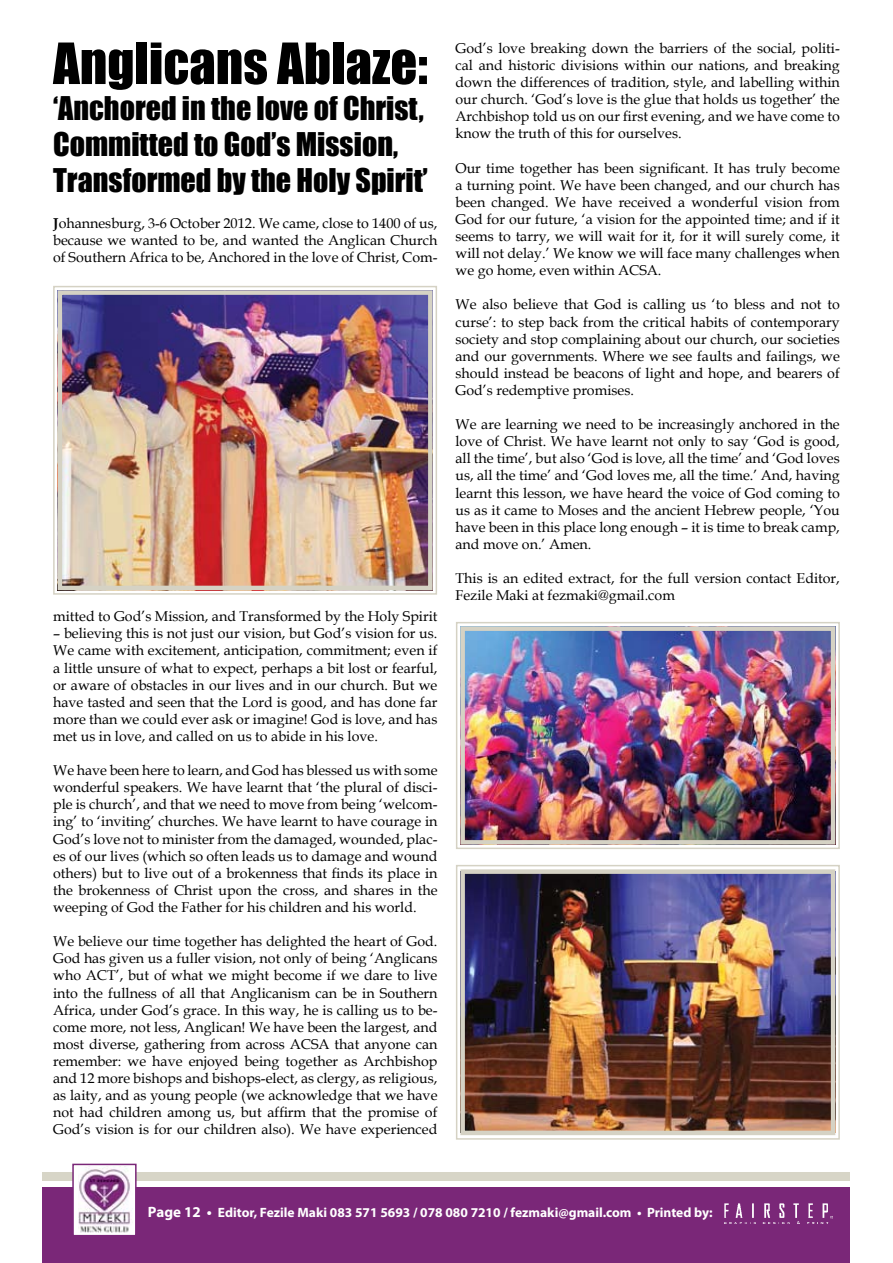
<style>
.page{position:relative;width:893px;height:1263px;background:#fff}
.page>*{position:absolute;margin:0;border:0;box-sizing:border-box;transform-origin:0 0}
.t1{font:52.5px "Impact";color:#000}
.t2{font:30px/36px "Impact";color:#000}
.t3{font:14.25px/17.1px "Book Antiqua";color:#000;text-align:justify}
.t4{font:700 13.5px "Myriad Pro";color:#fff}
.s1{font-weight:700}
.s2{font-size:15px}
</style>
<div class="page">
<div style="left:43px;top:1172px;width:807px;height:9px;background:#d7d5c7"></div>
<div style="left:43px;top:1187px;width:807px;height:76px;background:#7a2778"></div>
<div style="left:72px;top:1164px;width:65px;height:72px;background:#fff;border:2px solid #7a2778"></div>
<img style="left:78px;top:1168px;width:54px;height:65px">
<img style="left:53px;top:286px;width:384px;height:309px">
<div style="left:58px;top:290px;width:375px;height:300px;border:4px solid #d5d2c4"></div>
<img style="left:456px;top:622px;width:384px;height:227px">
<div style="left:460px;top:626px;width:375px;height:218px;border:4px solid #d5d2c4"></div>
<img style="left:724px;top:1204px;width:109px;height:19px">
<img style="left:456px;top:865px;width:384px;height:275px">
<div style="left:460px;top:869px;width:375px;height:266px;border:4px solid #d5d2c4"></div>
<h1 class="t1" style="left:53px;top:23px;width:376px">Anglicans Ablaze:</h1>
<h2 class="t2" style="left:53px;top:89px;width:376px">‘Anchored in the love of Christ,<br>Committed to God’s Mission,<br>Transformed by the Holy Spirit’</h2>
<p class="t3" style="left:53px;top:214px;width:386px"><span class="s1">J</span>ohannesburg, 3-6 October 2012. We came, close to 1400 of us, because we wanted to be, and wanted the Anglican Church of Southern Africa to be, Anchored in the love of Christ, Com-</p>
<p class="t3" style="left:53px;top:607px;width:386px">mitted to God’s Mission, and Transformed by the Holy Spirit</p>
<p class="t3" style="left:53px;top:625px;width:386px">– believing this is not just our vision, but God’s vision for us.<br>We came with excitement, anticipation, commitment; even if a little unsure of what to expect, perhaps a bit lost or fearful, or aware of obstacles in our lives and in our church. But we have tasted and seen that the Lord is good, and has done far more than we could ever ask or imagine! God is love, and has met us in love, and called on us to abide in his love.</p>
<p class="t3" style="left:53px;top:761px;width:386px">We have been here to learn, and God has blessed us with some wonderful speakers. We have learnt that ‘the plural of disci&shy;ple is church’, and that we need to move from being ‘welcom&shy;ing’ to ‘inviting’ churches. We have learnt to have courage in God’s love not to minister from the damaged, wounded, plac&shy;es of our lives (which so often leads us to damage and wound others) but to live out of a brokenness that finds its place in the brokenness of Christ upon the cross, and shares in the weeping of God the Father for his children and his world.</p>
<p class="t3" style="left:53px;top:932px;width:386px">We believe our time together has delighted the heart of God.<br>God has given us a fuller vision, not only of being ‘Anglicans who ACT’, but of what we might become if we dare to live into the fullness of all that Anglicanism can be in Southern Africa, under God’s grace. In this way, he is calling us to be&shy;come more, not less, Anglican! We have been the largest, and most diverse, gathering from across ACSA that anyone can remember: we have enjoyed being together as Archbishop and 12 more bishops and bishops-elect, as clergy, as religious, as laity, and as young people (we acknowledge that we have not had children among us, but affirm that the promise of God’s vision is for our children also). We have experienced</p>
<p class="t3" style="left:455px;top:39px;width:386px">God’s love breaking down the barriers of the social, politi&shy;cal and historic divisions within our nations, and breaking down the differences of tradition, style, and labelling within our church. ‘God’s love is the glue that holds us together’ the Archbishop told us on our first evening, and we have come to know the truth of this for ourselves.</p>
<p class="t3" style="left:455px;top:159px;width:386px">Our time together has been significant. It has truly become a turning point. We have been changed, and our church has been changed. We have received a wonderful vision from God for our future, ‘a vision for the appointed time; and if it seems to tarry, we will wait for it, for it will surely come, it will not delay.’ We know we will face many challenges when we go home, even within ACSA.</p>
<p class="t3" style="left:455px;top:296px;width:386px">We also believe that God is calling us ‘to bless and not to curse’: to step back from the critical habits of contemporary society and stop complaining about our church, our societies and our governments. Where we see faults and failings, we should instead be beacons of light and hope, and bearers of God’s redemptive promises.</p>
<p class="t3" style="left:455px;top:415px;width:386px">We are learning we need to be increasingly anchored in the love of Christ. We have learnt not only to say ‘God is good, all the time’, but also ‘God is love, all the time’ and ‘God loves us, all the time’ and ‘God loves me, all the time.’ And, having learnt this lesson, we have heard the voice of God coming to us as it came to Moses and the ancient Hebrew people, ‘You have been in this place long enough – it is time to break camp, and move on.’ Amen.</p>
<p class="t3" style="left:455px;top:569px;width:386px">This is an edited extract, for the full version contact Editor,<br>Fezile Maki at fezmaki@gmail.com</p>
<p class="t4" style="left:148px;top:1204px;width:566px"><span class="s2">Page 12 •</span> Editor, Fezile Maki 083 571 5693 / 078 080 7210 / fezmaki@gmail.com • Printed by:</p>
</div>
